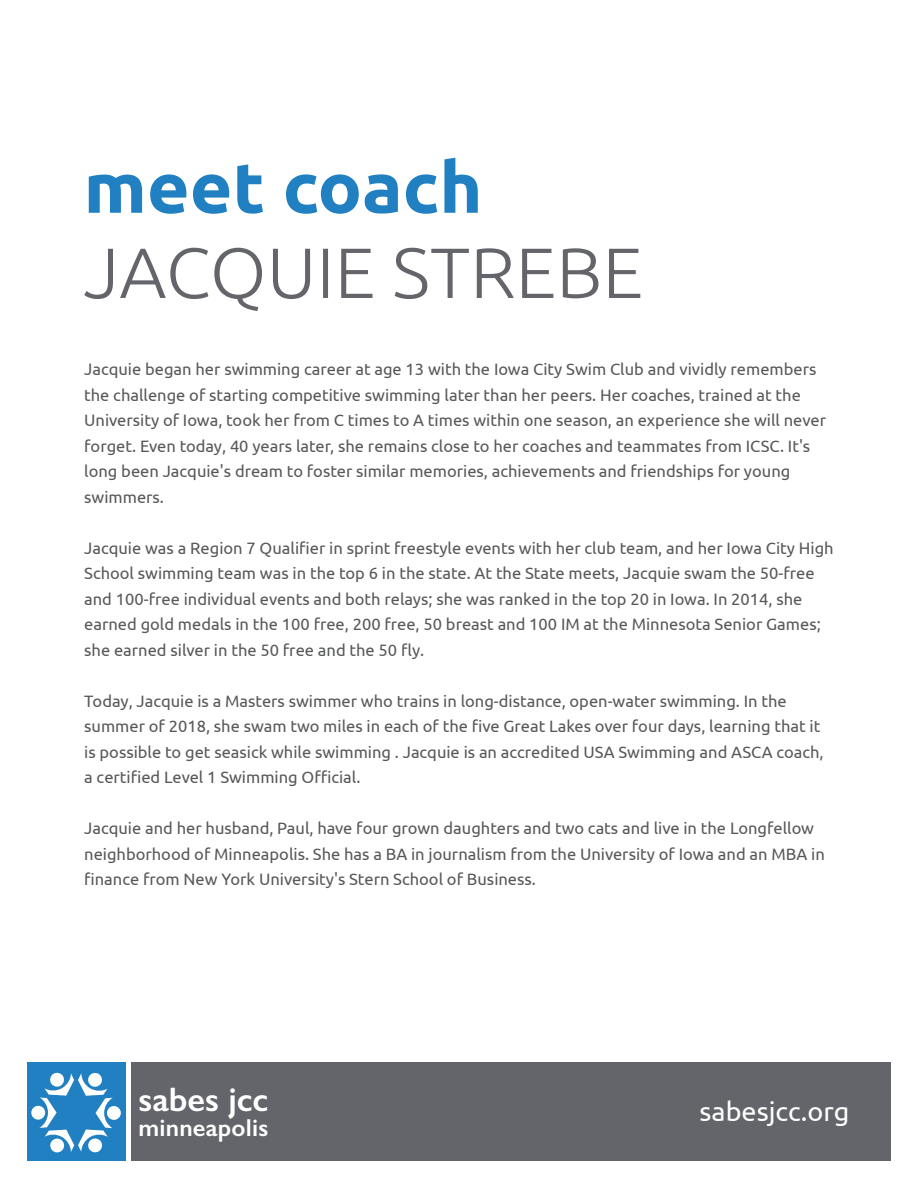
<style>
.page{position:relative;width:918px;height:1188px;background:#fff}
.page>*{position:absolute;margin:0;border:0;box-sizing:border-box;transform-origin:0 0}
.t1{font:600 34.05px "Gill Sans";color:#fff}
.t2{font:27px "Ubuntu";color:#fff}
.t3{font:600 24.6px "Gill Sans";letter-spacing:.01em;color:#fff}
.t4{font:16.5px/25.5px "Ubuntu";color:#57585a}
</style>
<div class="page">
<div style="left:27px;top:1063px;width:98px;height:98px;background:#2080c1"></div>
<div style="left:132px;top:1063px;width:759px;height:98px;background:#63656a"></div>
<div style="left:31px;top:1106px;width:14px;height:14px;background:#fff;border-radius:50%"></div>
<div style="left:107px;top:1106px;width:14px;height:14px;background:#fff;border-radius:50%"></div>
<svg style="left:39px;top:1072px;width:74px;height:81px"></svg>
<svg style="left:84px;top:248px;width:556px;height:63px"></svg>
<svg style="left:89px;top:158px;width:389px;height:56px"></svg>
<p class="t4" style="left:84px;top:356px;width:743px">Jacquie began her swimming career at age 13 with the Iowa City Swim Club and vividly remembers the challenge of starting competitive swimming later than her peers. Her coaches, trained at the University of Iowa, took her from C times to A times within one season, an experience she will never forget. Even today, 40 years later, she remains close to her coaches and teammates from ICSC. It's long been Jacquie's dream to foster similar memories, achievements and friendships for young swimmers.</p>
<p class="t4" style="left:84px;top:535px;width:751px">Jacquie was a Region 7 Qualifier in sprint freestyle events with her club team, and her Iowa City High School swimming team was in the top 6 in the state. At the State meets, Jacquie swam the 50-free and 100-free individual events and both relays; she was ranked in the top 20 in Iowa. In 2014, she earned gold medals in the 100 free, 200 free, 50 breast and 100 IM at the Minnesota Senior Games; she earned silver in the 50 free and the 50 fly.</p>
<p class="t4" style="left:84px;top:688px;width:741px">Today, Jacquie is a Masters swimmer who trains in long-distance, open-water swimming. In the summer of 2018, she swam two miles in each of the five Great Lakes over four days, learning that it is possible to get seasick while swimming . Jacquie is an accredited USA Swimming and ASCA coach, a certified Level 1 Swimming Official.</p>
<p class="t4" style="left:84px;top:815px;width:742px">Jacquie and her husband, Paul, have four grown daughters and two cats and live in the Longfellow neighborhood of Minneapolis. She has a BA in journalism from the University of Iowa and an MBA in finance from New York University's Stern School of Business.</p>
<p class="t1" style="left:139px;top:1079px;width:131px">sabes jcc</p>
<p class="t3" style="left:139px;top:1113px;width:131px">minneapolis</p>
<p class="t2" style="left:700px;top:1095px;width:151px">sabesjcc.org</p>
</div>
